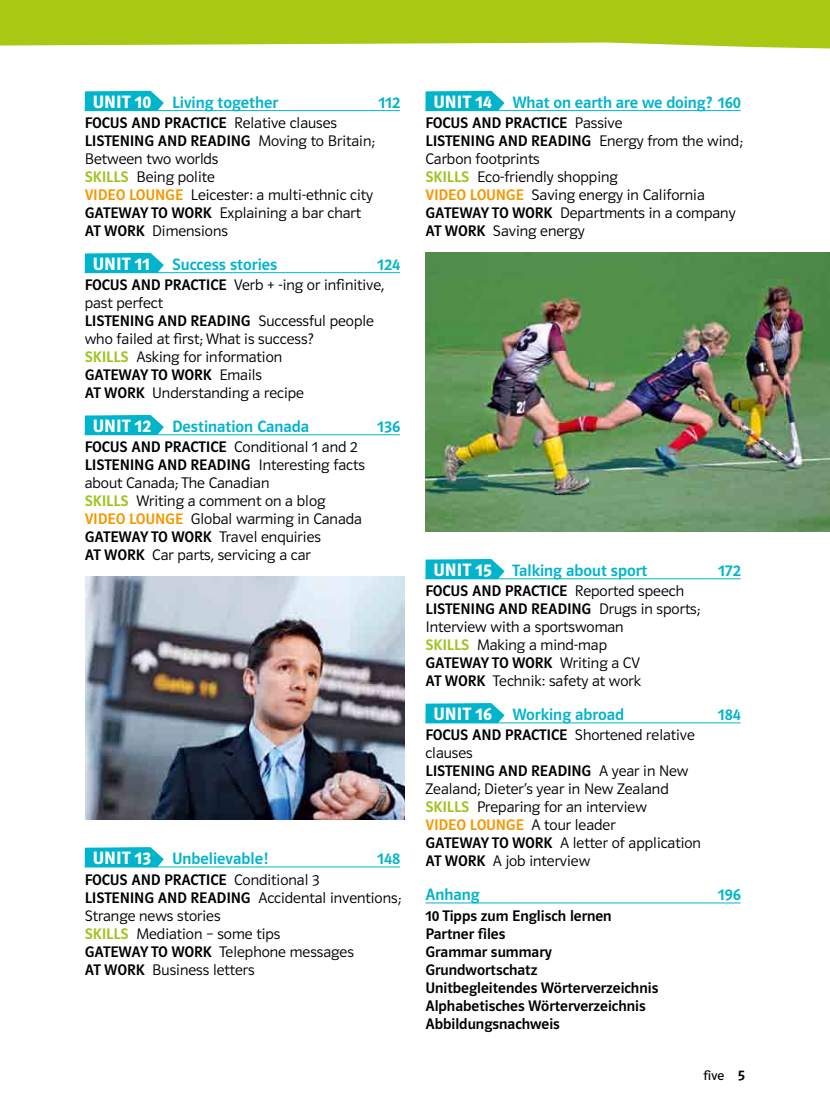
<style>
.page{position:relative;width:830px;height:1106px;background:#fff}
.page>*{position:absolute;margin:0;border:0;box-sizing:border-box;transform-origin:0 0}
.t1{font:18px "Polo ST11 K Hfett";letter-spacing:.01em;color:#fff}
.gateway_inh_unit{font:16.5px "Polo ST11 K Krftg";color:#00b4cb}
.gateway_inh_text{font:15.3px/18px "Polo ST11 K Leicht";color:#000}
.gateway_inh_text-2{font:15.3px "Polo ST11 K Krftg";color:#000}
.gateway_inh_text-3{font:15.3px "Polo ST11 K Krftg";color:#f49800}
.gateway_pagina{font:13.5px "Polo ST11 K Buch";color:#000}
.s1{font-family:"Polo ST11 K Leicht"}
.s2{font-family:"Polo ST11 K Krftg"}
.s3{font-family:"Polo ST11 K Krftg";color:#9dc41a}
.s4{font-family:"Polo ST11 K Krftg";color:#f49800}
.s5{font-family:"Polo ST11 K Leicht";color:#000}
.s6{font-family:"Polo ST11 K Krftg";font-size:14.7px}
</style>
<div class="page">
<hr style="left:85px;top:110px;width:315px;height:1px;background:#00b4cb">
<hr style="left:85px;top:272px;width:315px;height:1px;background:#00b4cb">
<hr style="left:85px;top:434px;width:315px;height:1px;background:#00b4cb">
<hr style="left:85px;top:866px;width:315px;height:1px;background:#00b4cb">
<svg style="left:85px;top:91px;width:79px;height:20px;background:#11b9ce"></svg>
<svg style="left:85px;top:253px;width:79px;height:20px;background:#12b9ce"></svg>
<svg style="left:85px;top:415px;width:79px;height:20px;background:#13b9ce"></svg>
<svg style="left:85px;top:847px;width:79px;height:20px;background:#15bacf"></svg>
<hr style="left:425px;top:110px;width:315px;height:1px;background:#00b4cb">
<hr style="left:425px;top:578px;width:315px;height:1px;background:#00b4cb">
<hr style="left:425px;top:722px;width:315px;height:1px;background:#00b4cb">
<hr style="left:425px;top:902px;width:315px;height:1px;background:#00b4cb">
<svg style="left:425px;top:91px;width:79px;height:20px;background:#11b9ce"></svg>
<svg style="left:425px;top:559px;width:79px;height:20px;background:#13b9ce"></svg>
<svg style="left:425px;top:703px;width:79px;height:20px;background:#14b9cf"></svg>
<img style="left:425px;top:252px;width:404px;height:279px">
<img style="left:85px;top:576px;width:319px;height:243px">
<svg style="left:0;top:0;width:829px;height:49px;background:#afcd28"></svg>
<p class="t1" style="left:93px;top:92px;width:60px">UNIT 10</p>
<p class="gateway_inh_unit" style="left:172px;top:93px;width:107px">Living together</p>
<p class="gateway_inh_unit" style="left:378px;top:93px;width:23px">112</p>
<p class="gateway_inh_text-2" style="left:85px;top:115px;width:254px">FOCUS AND PRACTICE <span class="s1">Relative clauses</span></p>
<p class="gateway_inh_text" style="left:85px;top:132px;width:291px"><span class="s2">LISTENING AND READING</span> Moving to Britain;<br>Between two worlds</p>
<p class="gateway_inh_text" style="left:85px;top:168px;width:131px"><span class="s3">SKILLS</span> Being polite</p>
<p class="gateway_inh_text" style="left:85px;top:186px;width:289px"><span class="s4">VIDEO LOUNGE</span> Leicester: a multi-ethnic city</p>
<p class="gateway_inh_text" style="left:85px;top:204px;width:278px"><span class="s2">GATEWAY TO WORK</span> Explaining a bar chart</p>
<p class="gateway_inh_text" style="left:85px;top:222px;width:145px"><span class="s2">AT WORK</span> Dimensions</p>
<p class="t1" style="left:93px;top:254px;width:59px">UNIT 11</p>
<p class="gateway_inh_unit" style="left:172px;top:255px;width:107px">Success stories</p>
<p class="gateway_inh_unit" style="left:377px;top:255px;width:24px">124</p>
<p class="gateway_inh_text" style="left:85px;top:276px;width:301px"><span class="s2">FOCUS AND PRACTICE</span> Verb + -ing or infinitive, past perfect</p>
<p class="gateway_inh_text" style="left:85px;top:312px;width:290px"><span class="s2">LISTENING AND READING</span> Successful people who failed at first; What is success?</p>
<p class="gateway_inh_text" style="left:85px;top:348px;width:199px"><span class="s3">SKILLS</span> Asking for information</p>
<p class="gateway_inh_text-2" style="left:85px;top:367px;width:179px">GATEWAY TO WORK <span class="s1">Emails</span></p>
<p class="gateway_inh_text" style="left:85px;top:384px;width:220px"><span class="s2">AT WORK</span> Understanding a recipe</p>
<p class="t1" style="left:93px;top:416px;width:60px">UNIT 12</p>
<p class="gateway_inh_unit" style="left:172px;top:417px;width:138px">Destination Canada</p>
<p class="gateway_inh_unit" style="left:377px;top:417px;width:24px">136</p>
<p class="gateway_inh_text-2" style="left:85px;top:439px;width:274px">FOCUS AND PRACTICE <span class="s1">Conditional 1 and 2</span></p>
<p class="gateway_inh_text" style="left:85px;top:456px;width:281px"><span class="s2">LISTENING AND READING</span> Interesting facts about Canada; The Canadian</p>
<p class="gateway_inh_text" style="left:85px;top:492px;width:242px"><span class="s3">SKILLS</span> Writing a comment on a blog</p>
<p class="gateway_inh_text" style="left:85px;top:510px;width:279px"><span class="s4">VIDEO LOUNGE</span> Global warming in Canada</p>
<p class="gateway_inh_text" style="left:85px;top:528px;width:237px"><span class="s2">GATEWAY TO WORK</span> Travel enquiries</p>
<p class="gateway_inh_text" style="left:85px;top:546px;width:227px"><span class="s2">AT WORK</span> Car parts, servicing a car</p>
<p class="t1" style="left:93px;top:848px;width:60px">UNIT 13</p>
<p class="gateway_inh_unit" style="left:172px;top:849px;width:97px">Unbelievable!</p>
<p class="gateway_inh_unit" style="left:377px;top:849px;width:24px">148</p>
<p class="gateway_inh_text-2" style="left:85px;top:871px;width:236px">FOCUS AND PRACTICE <span class="s1">Conditional 3</span></p>
<p class="gateway_inh_text" style="left:85px;top:888px;width:318px"><span class="s2">LISTENING AND READING</span> Accidental inventions;<br>Strange news stories</p>
<p class="gateway_inh_text" style="left:85px;top:924px;width:197px"><span class="s3">SKILLS</span> Mediation – some tips</p>
<p class="gateway_inh_text" style="left:85px;top:942px;width:270px"><span class="s2">GATEWAY TO WORK</span> Telephone messages</p>
<p class="gateway_inh_text" style="left:85px;top:960px;width:171px"><span class="s2">AT WORK</span> Business letters</p>
<p class="t1" style="left:433px;top:92px;width:60px">UNIT 14</p>
<p class="gateway_inh_unit" style="left:512px;top:93px;width:230px">What on earth are we doing? 160</p>
<p class="gateway_inh_text-2" style="left:425px;top:115px;width:198px">FOCUS AND PRACTICE <span class="s1">Passive</span></p>
<p class="gateway_inh_text" style="left:425px;top:132px;width:318px"><span class="s2">LISTENING AND READING</span> Energy from the wind;<br>Carbon footprints</p>
<p class="gateway_inh_text" style="left:425px;top:168px;width:194px"><span class="s3">SKILLS</span> Eco-friendly shopping</p>
<p class="gateway_inh_text" style="left:425px;top:186px;width:281px"><span class="s4">VIDEO LOUNGE</span> Saving energy in California</p>
<p class="gateway_inh_text" style="left:425px;top:204px;width:311px"><span class="s2">GATEWAY TO WORK</span> Departments in a company</p>
<p class="gateway_inh_text" style="left:425px;top:222px;width:160px"><span class="s2">AT WORK</span> Saving energy</p>
<p class="t1" style="left:433px;top:560px;width:60px">UNIT 15</p>
<p class="gateway_inh_unit" style="left:512px;top:561px;width:137px">Talking about sport</p>
<p class="gateway_inh_unit" style="left:717px;top:561px;width:24px">172</p>
<p class="gateway_inh_text-2" style="left:425px;top:583px;width:260px">FOCUS AND PRACTICE <span class="s1">Reported speech</span></p>
<p class="gateway_inh_text" style="left:425px;top:600px;width:276px"><span class="s2">LISTENING AND READING</span> Drugs in sports;<br>Interview with a sportswoman</p>
<p class="gateway_inh_text" style="left:425px;top:636px;width:183px"><span class="s3">SKILLS</span> Making a mind-map</p>
<p class="gateway_inh_text-2" style="left:425px;top:655px;width:216px">GATEWAY TO WORK <span class="s1">Writing a CV</span></p>
<p class="gateway_inh_text" style="left:425px;top:672px;width:217px"><span class="s2">AT WORK</span> Technik: safety at work</p>
<p class="t1" style="left:433px;top:704px;width:60px">UNIT 16</p>
<p class="gateway_inh_unit" style="left:512px;top:705px;width:113px">Working abroad</p>
<p class="gateway_inh_unit" style="left:717px;top:705px;width:24px">184</p>
<p class="gateway_inh_text" style="left:425px;top:726px;width:271px"><span class="s2">FOCUS AND PRACTICE</span> Shortened relative clauses</p>
<p class="gateway_inh_text" style="left:425px;top:762px;width:264px"><span class="s2">LISTENING AND READING</span> A year in New<br>Zealand; Dieter’s year in New Zealand</p>
<p class="gateway_inh_text" style="left:425px;top:798px;width:223px"><span class="s3">SKILLS</span> Preparing for an interview</p>
<p class="gateway_inh_text-3" style="left:425px;top:817px;width:192px">VIDEO LOUNGE <span class="s5">A tour leader</span></p>
<p class="gateway_inh_text" style="left:425px;top:834px;width:277px"><span class="s2">GATEWAY TO WORK</span> A letter of application</p>
<p class="gateway_inh_text" style="left:425px;top:852px;width:166px"><span class="s2">AT WORK</span> A job interview</p>
<p class="gateway_inh_unit" style="left:425px;top:885px;width:56px">Anhang</p>
<p class="gateway_inh_unit" style="left:717px;top:885px;width:24px">196</p>
<p class="gateway_inh_text-2" style="left:425px;top:907px;width:188px">10 Tipps zum Englisch lernen</p>
<p class="gateway_inh_text-2" style="left:425px;top:925px;width:81px">Partner files</p>
<p class="gateway_inh_text-2" style="left:425px;top:943px;width:128px">Grammar summary</p>
<p class="gateway_inh_text-2" style="left:425px;top:961px;width:113px">Grundwortschatz</p>
<p class="gateway_inh_text-2" style="left:425px;top:979px;width:234px">Unitbegleitendes Wörterverzeichnis</p>
<p class="gateway_inh_text-2" style="left:425px;top:997px;width:222px">Alphabetisches Wörterverzeichnis</p>
<p class="gateway_inh_text-2" style="left:425px;top:1015px;width:136px">Abbildungsnachweis</p>
<p class="gateway_pagina" style="left:703px;top:1068px;width:43px">five <span class="s6">5</span></p>
</div>
